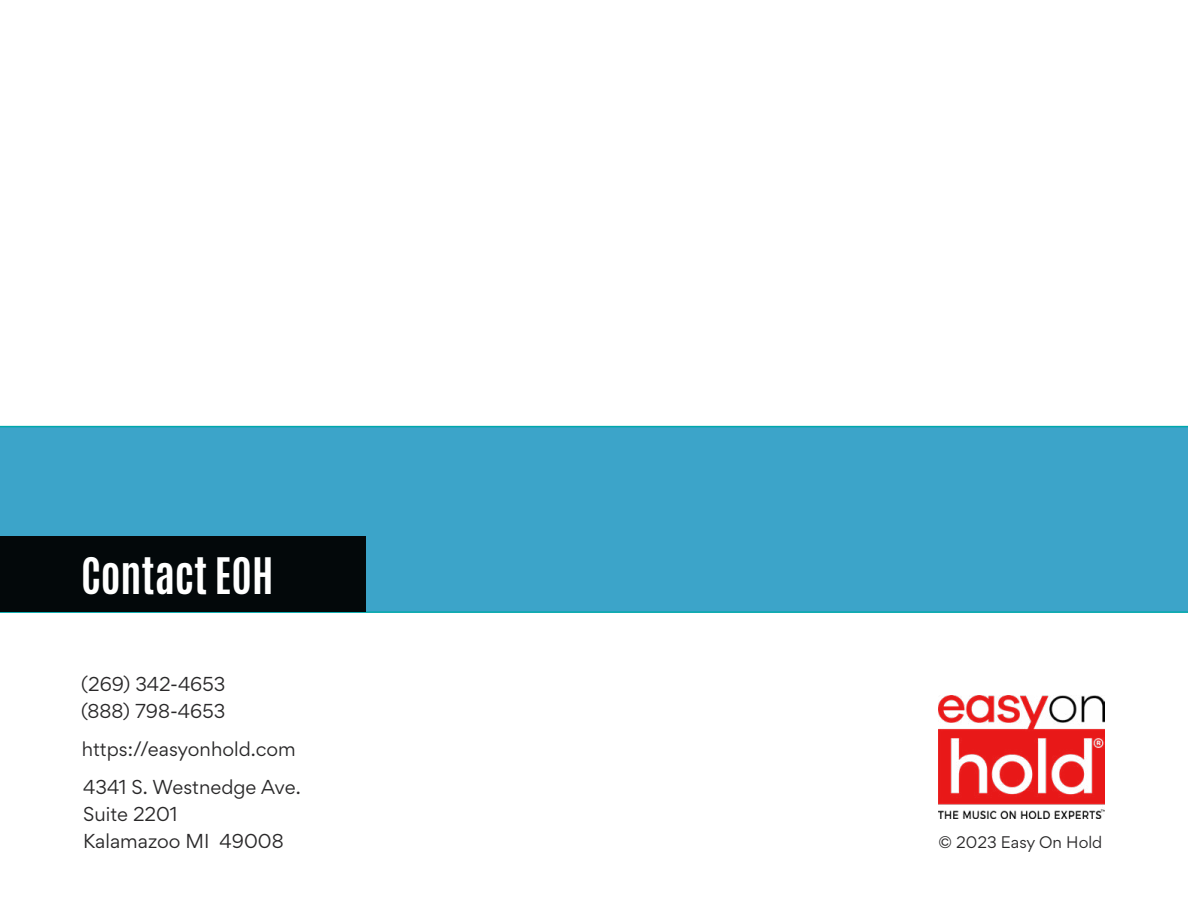
<style>
.page{position:relative;width:1188px;height:918px;background:#fff}
.page>*{position:absolute;margin:0;border:0;box-sizing:border-box;transform-origin:0 0}
.t1{font:700 42px "Antonio";color:#fff}
.t2{font:18px/27px "Gordita";color:#292829}
.t3{font:15px "Gordita";color:#292829}
</style>
<div class="page">
<div style="left:0;top:426px;width:1188px;height:187px;background:#3ca4c9"></div>
<div style="left:0;top:537px;width:366px;height:75px;background:#03080a"></div>
<img style="left:939px;top:696px;width:166px;height:122px">
<h1 class="t1" style="left:81px;top:545px;width:194px">Contact EOH</h1>
<p class="t2" style="left:81px;top:670px;width:146px">(269) 342-4653 (888) 798-4653</p>
<p class="t2" style="left:82px;top:735px;width:216px">https://easyonhold.com</p>
<p class="t2" style="left:83px;top:773px;width:219px">4341 S. Westnedge Ave.<br>Suite 2201<br>Kalamazoo MI 49008</p>
<p class="t3" style="left:939px;top:831px;width:165px">© 2023 Easy On Hold</p>
</div>
